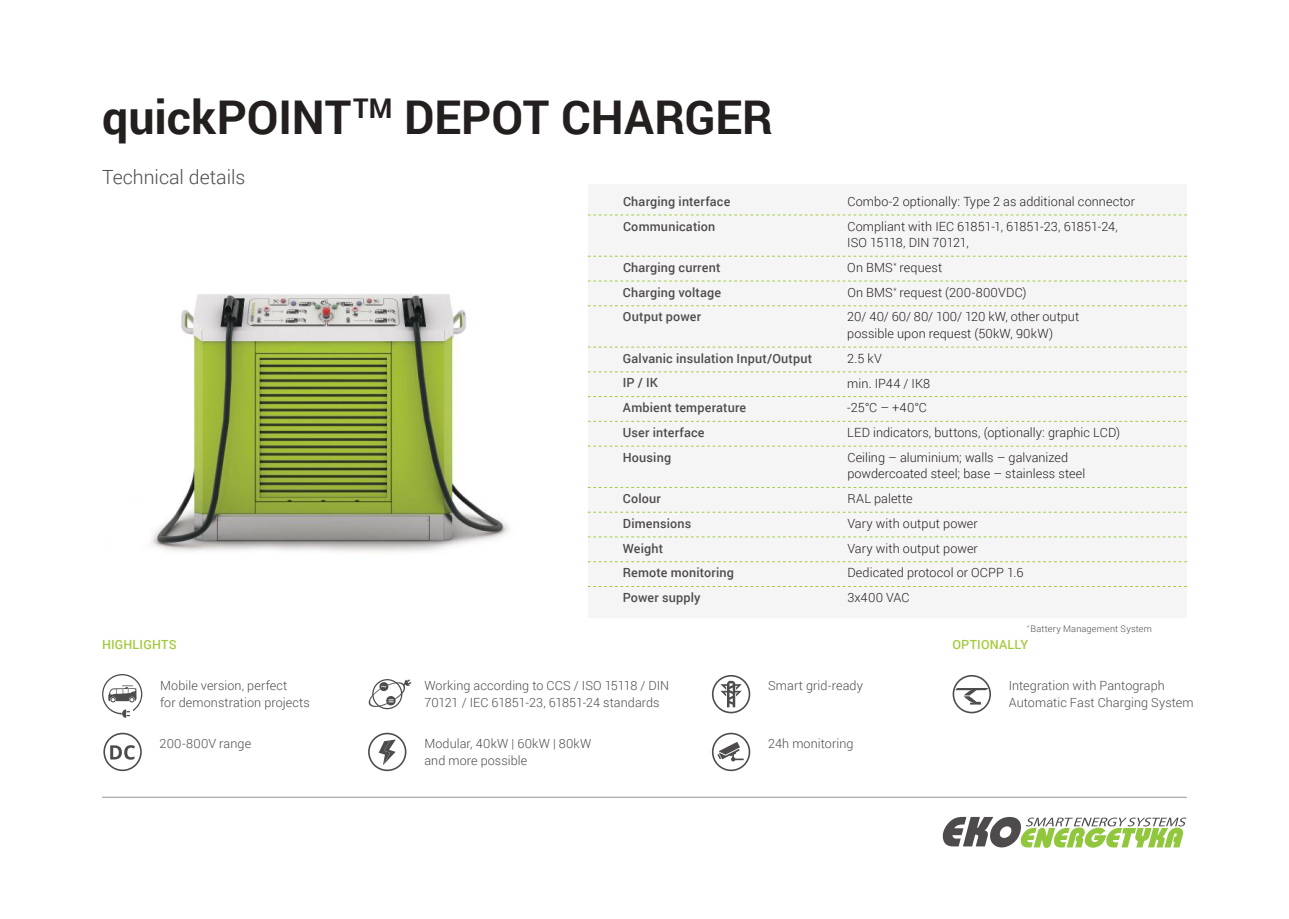
<style>
.page{position:relative;width:1289px;height:919px;background:#fff}
.page>*{position:absolute;margin:0;border:0;box-sizing:border-box;transform-origin:0 0}
.t1{font:700 46.5px "Roboto";color:#241f1f}
.t2{font:300 19.5px "Roboto";color:#4e4b4c}
.t3{font:300 12.6px/24.8px "Roboto";letter-spacing:.005em;color:#241f1f}
.t4{font:300 12.6px/16.5px "Roboto";letter-spacing:.005em;color:#4e4b4c}
.t5{font:500 12.6px/24.8px "Roboto";letter-spacing:.015em;color:#4e4b4c}
.t6{font:500 12.6px "Roboto";letter-spacing:.015em;color:#a2cb3b}
.t7{font:300 9.15px "Roboto";letter-spacing:.02em;color:#4e4b4c}
</style>
<div class="page">
<svg style="left:942px;top:816px;width:244px;height:31px"></svg>
<hr style="left:102px;top:796px;width:1084px;height:1px;background:#969698">
<div style="left:588px;top:184px;width:598px;height:433px;background:#f6f5f5"></div>
<svg style="left:588px;top:214px;width:598px;height:1px"></svg>
<svg style="left:588px;top:256px;width:598px;height:1px"></svg>
<svg style="left:588px;top:281px;width:598px;height:1px"></svg>
<svg style="left:588px;top:305px;width:598px;height:1px"></svg>
<svg style="left:588px;top:347px;width:598px;height:1px"></svg>
<svg style="left:588px;top:371px;width:598px;height:1px"></svg>
<svg style="left:588px;top:396px;width:598px;height:1px"></svg>
<svg style="left:588px;top:421px;width:598px;height:1px"></svg>
<svg style="left:588px;top:446px;width:598px;height:1px"></svg>
<svg style="left:588px;top:487px;width:598px;height:1px"></svg>
<svg style="left:588px;top:512px;width:598px;height:1px"></svg>
<svg style="left:588px;top:536px;width:598px;height:1px"></svg>
<svg style="left:588px;top:561px;width:598px;height:1px"></svg>
<svg style="left:588px;top:586px;width:598px;height:1px"></svg>
<svg style="left:102px;top:674px;width:40px;height:43px"></svg>
<svg style="left:103px;top:732px;width:39px;height:39px"></svg>
<svg style="left:368px;top:732px;width:38px;height:39px"></svg>
<svg style="left:712px;top:675px;width:38px;height:38px"></svg>
<svg style="left:712px;top:732px;width:38px;height:39px"></svg>
<svg style="left:952px;top:675px;width:39px;height:38px"></svg>
<svg style="left:368px;top:679px;width:43px;height:30px"></svg>
<img style="left:151px;top:294px;width:358px;height:259px">
<h1 class="t1" style="left:102px;top:84px;width:672px">quickPOINT<sup>TM</sup> DEPOT CHARGER</h1>
<h2 class="t2" style="left:102px;top:163px;width:145px">Technical details</h2>
<p class="t6" style="left:102px;top:635px;width:76px">HIGHLIGHTS</p>
<p class="t5" style="left:623px;top:188px;width:109px">Charging interface<br>Communication</p>
<p class="t5" style="left:623px;top:254px;width:100px;text-align:justify">Charging current Charging voltage Output power</p>
<p class="t5" style="left:623px;top:345px;width:191px">Galvanic insulation Input/Output<br>IP / IK<br>Ambient temperature<br>User interface<br>Housing</p>
<p class="t5" style="left:622px;top:485px;width:113px">Colour<br>Dimensions<br>Weight<br>Remote monitoring<br>Power supply</p>
<p class="t3" style="left:847px;top:189px;width:289px">Combo-2 optionally: Type 2 as additional connector<br>Compliant with IEC 61851-1, 61851-23, 61851-24,</p>
<p class="t3" style="left:847px;top:230px;width:233px">ISO 15118, DIN 70121,<br>On BMS<sup>*</sup> request<br>On BMS<sup>*</sup> request (200-800VDC)<br>20/ 40/ 60/ 80/ 100/ 120 kW, other output</p>
<p class="t3" style="left:847px;top:321px;width:274px">possible upon request (50kW, 90kW)<br>2.5 kV<br>min. IP44 / IK8<br>-25°C – +40°C<br>LED indicators, buttons, (optionally: graphic LCD)<br>Ceiling – aluminium; walls – galvanized</p>
<p class="t3" style="left:847px;top:461px;width:239px">powdercoated steel; base – stainless steel<br>RAL palette<br>Vary with output power<br>Vary with output power<br>Dedicated protocol or OCPP 1.6<br>3x400 VAC</p>
<p class="t7" style="left:1027px;top:622px;width:126px"><sup>*</sup> Battery Management System</p>
<p class="t6" style="left:952px;top:635px;width:77px">OPTIONALLY</p>
<p class="t4" style="left:160px;top:677px;width:151px">Mobile version, perfect<br>for demonstration projects</p>
<p class="t4" style="left:424px;top:677px;width:246px">Working according to CCS / ISO 15118 / DIN<br>70121 / IEC 61851-23, 61851-24 standards</p>
<p class="t4" style="left:768px;top:677px;width:96px">Smart grid-ready</p>
<p class="t4" style="left:1008px;top:677px;width:186px">Integration with Pantograph<br>Automatic Fast Charging System</p>
<p class="t4" style="left:160px;top:735px;width:93px">200-800V range</p>
<p class="t4" style="left:424px;top:735px;width:168px">Modular, 40kW | 60kW | 80kW and more possible</p>
<p class="t4" style="left:768px;top:735px;width:87px">24h monitoring</p>
</div>
